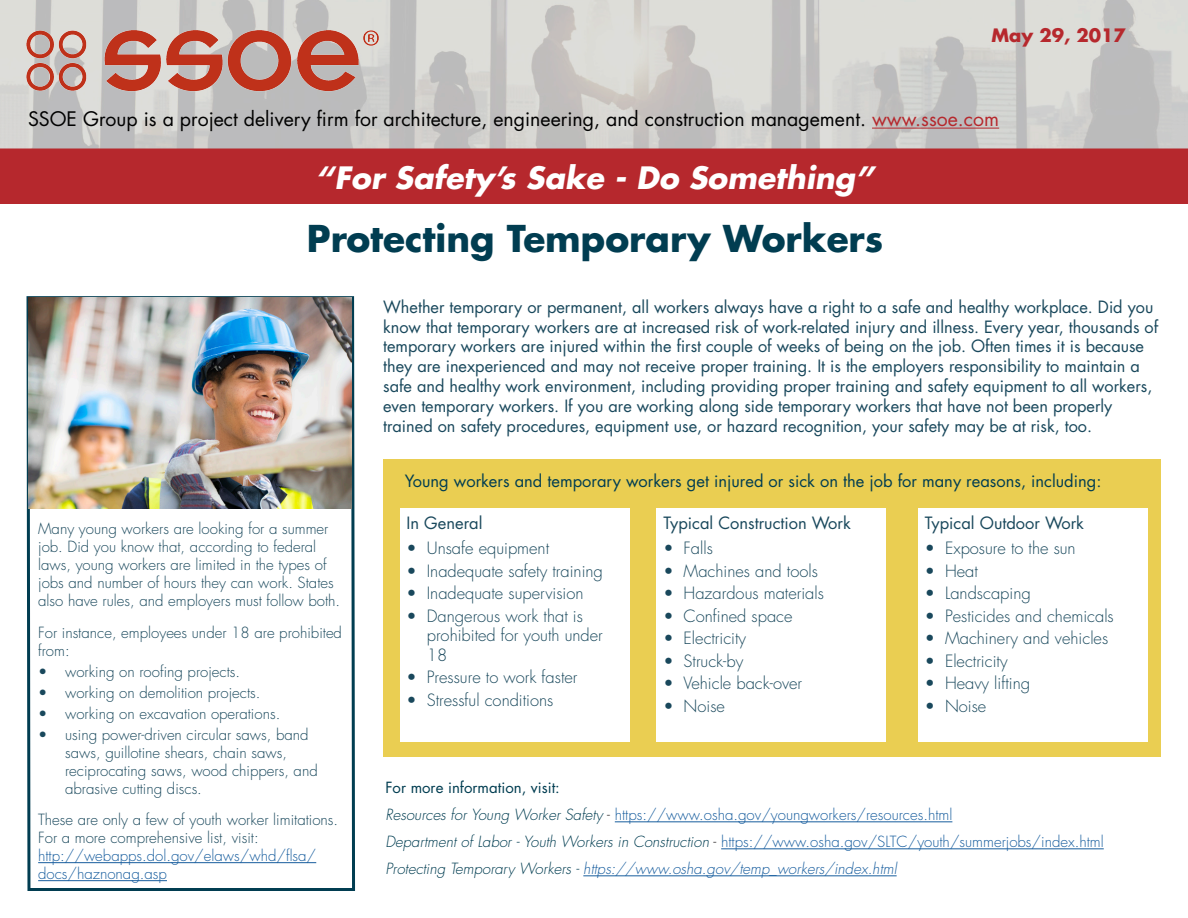
<style>
.page{position:relative;width:1188px;height:918px;background:#fff}
.page>*{position:absolute;margin:0;border:0;box-sizing:border-box;transform-origin:0 0}
.t1{font:700 36px "Futura Std";color:#013d51}
.t2{font:italic 700 30px "Futura Std";color:#fff}
.t3{font:19.5px "Futura Std";color:#000}
.t4{font:700 18px "Futura Std";color:#b6282d}
.t5{font:16.5px/19.8px "Futura Std";color:#19485c}
.t6{font:300 16.5px/19.5px "Futura Std";color:#19485c}
.t7{font:16.5px "Futura Std";color:#013d51}
.t8{font:300 15px/18px "Futura Std";color:#19485c}
.t9{font:300 15px/27px "Futura Std";color:#175d9e}
.s1{color:#b6282d}
.s2{font-weight:400;color:#013d51}
.s3{font-style:italic;color:#013d51}
.s4{color:#231f20}
.s5{font-style:italic}
</style>
<div class="page">
<div style="left:383px;top:459px;width:778px;height:298px;background:#eace52"></div>
<img style="left:0;top:0;width:1188px;height:148px">
<div style="left:0;top:148px;width:1188px;height:56px;background:#b6282d"></div>
<img style="left:25px;top:26px;width:357px;height:68px">
<hr style="left:872px;top:128px;width:127px;height:1px;background:#b6282d">
<svg style="left:26px;top:296px;width:329px;height:595px"></svg>
<img style="left:28px;top:298px;width:323px;height:210px">
<hr style="left:615px;top:821px;width:337px;height:1px;background:#175d9e">
<hr style="left:721px;top:848px;width:383px;height:1px;background:#175d9e">
<hr style="left:583px;top:875px;width:314px;height:1px;background:#175d9e">
<div style="left:400px;top:508px;width:229px;height:234px;background:#fff"></div>
<div style="left:657px;top:508px;width:229px;height:234px;background:#fff"></div>
<div style="left:918px;top:508px;width:230px;height:234px;background:#fff"></div>
<p class="t4" style="left:992px;top:23px;width:136px">May 29, 2017</p>
<p class="t3" style="left:28px;top:107px;width:973px">SSOE Group is a project delivery firm for architecture, engineering, and construction management. <span class="s1">www.ssoe.com</span></p>
<h2 class="t2" style="left:316px;top:157px;width:560px">“For Safety’s Sake - Do Something”</h2>
<h1 class="t1" style="left:307px;top:215px;width:578px">Protecting Temporary Workers</h1>
<p class="t8" style="left:38px;top:520px;width:304px">Many young workers are looking for a summer job. Did you know that, according to federal laws, young workers are limited in the types of jobs and number of hours they can work. States also have rules, and employers must follow both.</p>
<p class="t8" style="left:38px;top:624px;width:305px">For instance, employees under 18 are prohibited from:</p>
<p class="t8" style="left:38px;top:663px;width:203px">• working on roofing projects.</p>
<p class="t8" style="left:38px;top:684px;width:224px">• working on demolition projects.</p>
<p class="t8" style="left:38px;top:705px;width:244px">• working on excavation operations.</p>
<p class="t8" style="left:65px;top:726px;width:254px;text-indent:-27px">• using power-driven circular saws, band saws, guillotine shears, chain saws, reciprocating saws, wood chippers, and abrasive cutting discs.</p>
<p class="t8" style="left:38px;top:811px;width:302px">These are only a few of youth worker limitations.<br>For a more comprehensive list, visit:</p>
<p class="t9" style="left:38px;top:847px;width:280px;line-height:18px">http://webapps.dol.gov/elaws/whd/flsa/ docs/haznonag.asp</p>
<p class="t5" style="left:383px;top:297px;width:777px">Whether temporary or permanent, all workers always have a right to a safe and healthy workplace. Did you know that temporary workers are at increased risk of work-related injury and illness. Every year, thousands of temporary workers are injured within the first couple of weeks of being on the job. Often times it is because they are inexperienced and may not receive proper training. It is the employers responsibility to maintain a safe and healthy work environment, including providing proper training and safety equipment to all workers, even temporary workers. If you are working along side temporary workers that have not been properly trained on safety procedures, equipment use, or hazard recognition, your safety may be at risk, too.</p>
<p class="t7" style="left:405px;top:471px;width:698px">Young workers and temporary workers get injured or sick on the job for many reasons, including:</p>
<p class="t5" style="left:663px;top:513px;width:189px">Typical Construction Work</p>
<p class="t6" style="left:663px;top:539px;width:51px">• Falls</p>
<p class="t6" style="left:663px;top:561px;width:156px">• Machines and tools</p>
<p class="t6" style="left:663px;top:584px;width:162px">• Hazardous materials</p>
<p class="t6" style="left:663px;top:606px;width:131px">• Confined space</p>
<p class="t6" style="left:663px;top:629px;width:84px">• Electricity</p>
<p class="t6" style="left:663px;top:651px;width:81px">• Struck-by</p>
<p class="t6" style="left:663px;top:674px;width:140px">• Vehicle back-over</p>
<p class="t6" style="left:663px;top:696px;width:63px">• Noise</p>
<p class="t5" style="left:407px;top:513px;width:77px">In General</p>
<p class="t6" style="left:407px;top:539px;width:144px">• Unsafe equipment</p>
<p class="t6" style="left:407px;top:561px;width:198px">• Inadequate safety training</p>
<p class="t6" style="left:407px;top:584px;width:178px">• Inadequate supervision</p>
<p class="t6" style="left:427px;top:606px;width:177px;text-indent:-20px">• Dangerous work that is prohibited for youth under<br>18</p>
<p class="t6" style="left:407px;top:668px;width:172px">• Pressure to work faster</p>
<p class="t6" style="left:407px;top:690px;width:148px">• Stressful conditions</p>
<p class="t5" style="left:925px;top:513px;width:161px">Typical Outdoor Work</p>
<p class="t6" style="left:925px;top:539px;width:152px">• Exposure to the sun</p>
<p class="t6" style="left:925px;top:561px;width:55px">• Heat</p>
<p class="t6" style="left:925px;top:584px;width:108px">• Landscaping</p>
<p class="t6" style="left:925px;top:606px;width:191px">• Pesticides and chemicals</p>
<p class="t6" style="left:925px;top:629px;width:185px">• Machinery and vehicles</p>
<p class="t6" style="left:925px;top:651px;width:84px">• Electricity</p>
<p class="t6" style="left:925px;top:674px;width:107px">• Heavy lifting</p>
<p class="t6" style="left:925px;top:696px;width:63px">• Noise</p>
<p class="t9" style="left:385px;top:775px;width:720px"><span class="s2">For more information, visit:<br></span><span class="s3">Resources for Young Worker Safety</span> <span class="s4">-</span> https://www.osha.gov/youngworkers/resources.html<br><span class="s3">Department of Labor - Youth Workers in Construction</span> <span class="s4">-</span> https://www.osha.gov/SLTC/youth/summerjobs/index.html <span class="s3">Protecting Temporary Workers -</span> <span class="s5">https://www.osha.gov/temp_workers/index.html</span></p>
</div>
